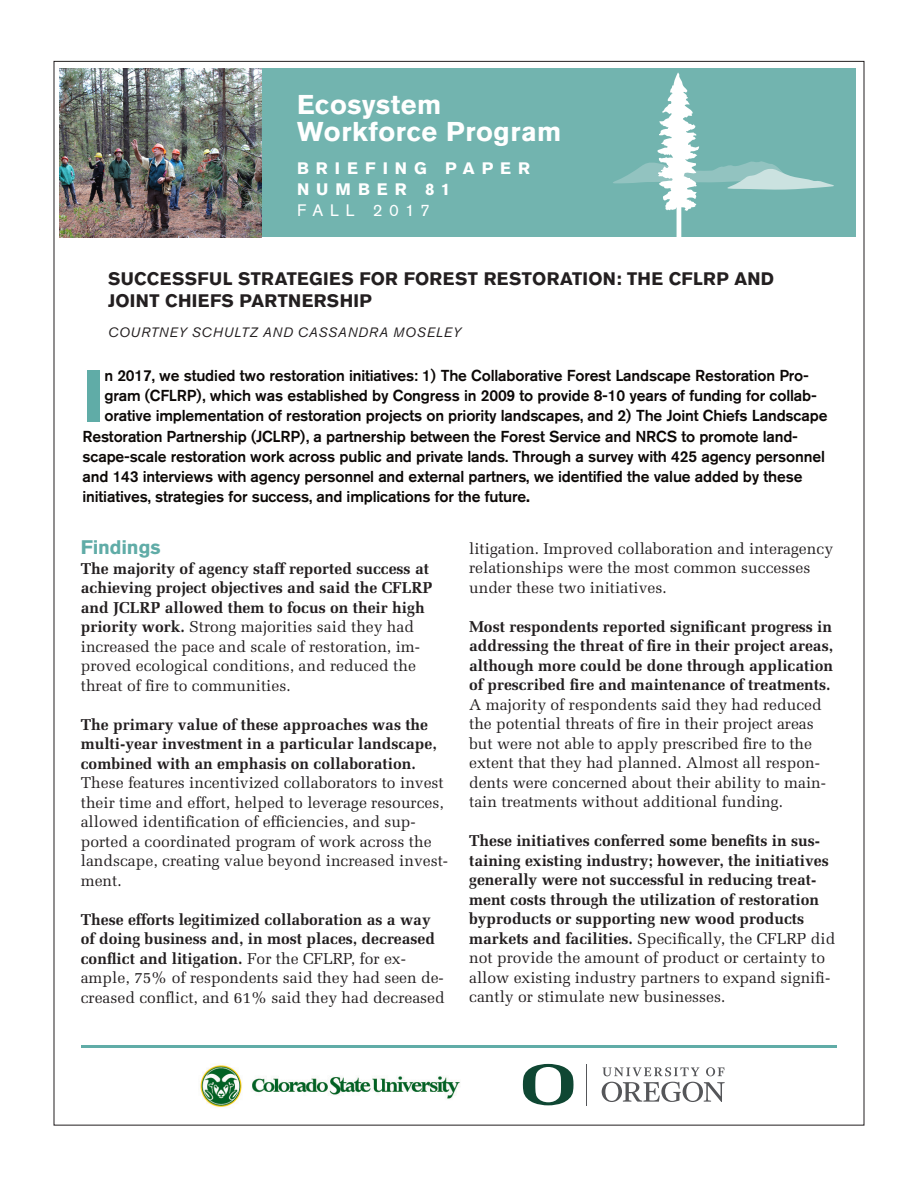
<style>
.page{position:relative;width:918px;height:1188px;background:#fff}
.page>*{position:absolute;margin:0;border:0;box-sizing:border-box;transform-origin:0 0}
._3_intro{font:700 73.05px "Akzidenz Grotesk BQ";color:#60aca7}
.t1{font:700 27px/27px "Akzidenz Grotesk BQ";letter-spacing:.02em;color:#fff}
._6_subhead_1{font:700 19.5px "Akzidenz Grotesk BQ";letter-spacing:-.005em;color:#60aca7}
._1_main_head{font:700 18px/22.5px "Akzidenz Grotesk BQ";letter-spacing:.02em;color:#231f20}
.t2{font:700 16.5px "Akzidenz Grotesk BQ";letter-spacing:.415em;color:#fff}
.t3{font:16.5px "Akzidenz Grotesk BQ";letter-spacing:.38em;color:#fff}
._4_body_text{font:15.75px/19.5px "Melior";color:#231f20}
._3_intro-2{font:500 15.75px "Akzidenz Grotesk BQ";letter-spacing:-.01em;color:#0c0806}
._4_body_text-2{font:700 15.75px/19.5px "Melior";color:#231f20}
._1_main_head-2{font:italic 13.5px "Akzidenz Grotesk BQ";letter-spacing:.06em;color:#231f20}
.s1{font-weight:700}
.s2{font-weight:400}
</style>
<div class="page">
<div style="left:260px;top:69px;width:595px;height:168px;background:#72b4af"></div>
<svg style="left:613px;top:73px;width:221px;height:164px"></svg>
<hr style="left:81px;top:1045px;width:756px;height:3px;background:#60aca7">
<hr style="left:587px;top:1064px;width:1px;height:41px;background:#555659">
<svg style="left:602px;top:1082px;width:123px;height:20px"></svg>
<svg style="left:603px;top:1067px;width:122px;height:9px"></svg>
<svg style="left:523px;top:1064px;width:51px;height:41px"></svg>
<img style="left:59px;top:69px;width:202px;height:168px">
<img style="left:200px;top:1065px;width:260px;height:42px">
<h2 class="t1" style="left:297px;top:91px;width:266px">Ecosystem<br>Workforce Program</h2>
<p class="t2" style="left:297px;top:158px;width:235px">BRIEFING PAPER</p>
<p class="t2" style="left:297px;top:179px;width:155px">NUMBER 81</p>
<p class="t3" style="left:297px;top:200px;width:134px">FALL 2017</p>
<p class="_1_main_head" style="left:108px;top:267px;width:668px">SUCCESSFUL STRATEGIES FOR FOREST RESTORATION: THE CFLRP AND<br>JOINT CHIEFS PARTNERSHIP</p>
<p class="_1_main_head-2" style="left:108px;top:324px;width:355px">COURTNEY SCHULTZ AND CASSANDRA MOSELEY</p>
<p class="_3_intro" style="left:82px;top:354px;width:24px">I</p>
<p class="_3_intro-2" style="left:104px;top:366px;width:706px">n 2017, we studied two restoration initiatives: 1) The Collaborative Forest Landscape Restoration Pro-</p>
<p class="_3_intro-2" style="left:104px;top:386px;width:714px">gram (CFLRP), which was established by Congress in 2009 to provide 8-10 years of funding for collab-</p>
<p class="_3_intro-2" style="left:104px;top:406px;width:725px">orative implementation of restoration projects on priority landscapes, and 2) The Joint Chiefs Landscape</p>
<p class="_3_intro-2" style="left:82px;top:427px;width:717px">Restoration Partnership (JCLRP), a partnership between the Forest Service and NRCS to promote land-</p>
<p class="_3_intro-2" style="left:82px;top:447px;width:744px">scape-scale restoration work across public and private lands. Through a survey with 425 agency personnel</p>
<p class="_3_intro-2" style="left:82px;top:467px;width:722px">and 143 interviews with agency personnel and external partners, we identified the value added by these</p>
<p class="_3_intro-2" style="left:82px;top:487px;width:449px">initiatives, strategies for success, and implications for the future<span class="s1">.</span></p>
<p class="_4_body_text" style="left:469px;top:539px;width:365px">litigation. Improved collaboration and interagency relationships were the most common successes under these two initiatives.</p>
<p class="_4_body_text" style="left:469px;top:617px;width:366px"><span class="s1">Most respondents reported significant progress in addressing the threat of fire in their project areas, although more could be done through application of prescribed fire and maintenance of treatments.<br></span>A majority of respondents said they had reduced the potential threats of fire in their project areas but were not able to apply prescribed fire to the extent that they had planned. Almost all respon&shy;dents were concerned about their ability to main&shy;tain treatments without additional funding.</p>
<p class="_4_body_text-2" style="left:469px;top:831px;width:368px">These initiatives conferred some benefits in sus&shy;taining existing industry; however, the initiatives generally were not successful in reducing treat&shy;ment costs through the utilization of restoration byproducts or supporting new wood products markets and facilities. <span class="s2">Specifically, the CFLRP did not provide the amount of product or certainty to allow existing industry partners to expand signifi&shy;cantly or stimulate new businesses.</span></p>
<p class="_6_subhead_1" style="left:81px;top:536px;width:81px">Findings</p>
<p class="_4_body_text" style="left:81px;top:558px;width:353px"><span class="s1">The majority of agency staff reported success at achieving project objectives and said the CFLRP and JCLRP allowed them to focus on their high priority work.</span> Strong majorities said they had increased the pace and scale of restoration, im&shy;proved ecological conditions, and reduced the threat of fire to communities.</p>
<p class="_4_body_text" style="left:81px;top:714px;width:369px"><span class="s1">The primary value of these approaches was the multi-year investment in a particular landscape, combined with an emphasis on collaboration.<br></span>These features incentivized collaborators to invest their time and effort, helped to leverage resources, allowed identification of efficiencies, and sup&shy;ported a coordinated program of work across the landscape, creating value beyond increased invest&shy;ment.</p>
<p class="_4_body_text-2" style="left:81px;top:909px;width:365px">These efforts legitimized collaboration as a way of doing business and, in most places, decreased conflict and litigation. <span class="s2">For the CFLRP, for ex&shy;ample, 75% of respondents said they had seen de&shy;creased conflict, and 61% said they had decreased</span></p>
</div>
